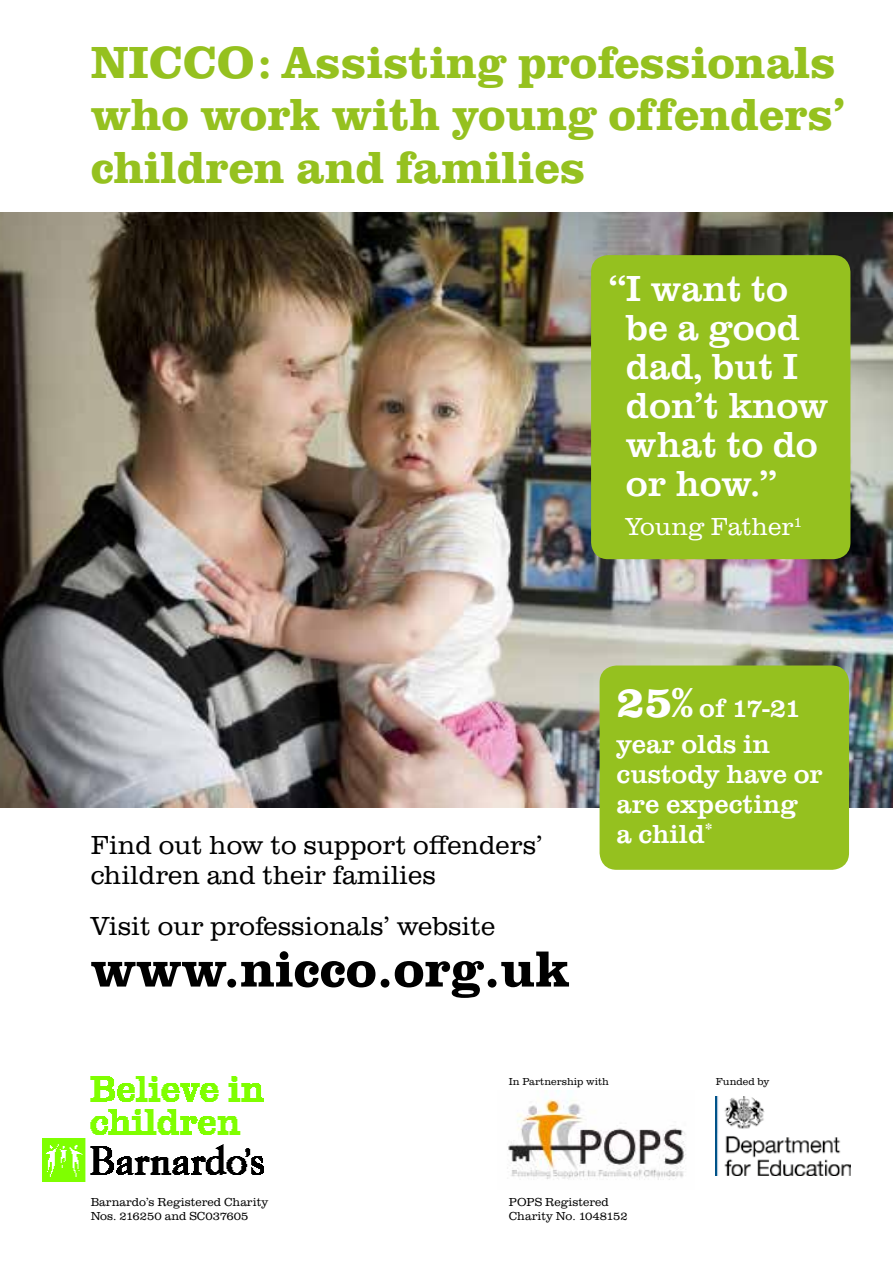
<style>
.page{position:relative;width:893px;height:1263px;background:#fff}
.page>*{position:absolute;margin:0;border:0;box-sizing:border-box;transform-origin:0 0}
.t1{font:700 52.5px "URW Clarendon TOT";color:#000}
.t2{font:700 46.5px/52.5px "URW Clarendon TOT";color:#95c11f}
.t3{font:37.5px/39px "URW Clarendon TOT";color:#fff}
.t4{font:300 27px/30px "URW Clarendon TOT";color:#000}
.t5{font:27px/30px "URW Clarendon TOT";color:#fff}
.t6{font:300 25.5px "URW Clarendon TOT";color:#fff}
.t7{font:300 12px/14.4px "URW Clarendon TOT";color:#000}
.t8{font:300 10.5px "URW Clarendon TOT";color:#000}
.s1{font-weight:700;font-size:45px}
</style>
<div class="page">
<img style="left:0;top:213px;width:893px;height:594px">
<div style="left:600px;top:665px;width:249px;height:205px;background:#95c11f;border-radius:17px"></div>
<div style="left:591px;top:255px;width:259px;height:304px;background:#95c11f;border-radius:17px"></div>
<img style="left:43px;top:1077px;width:220px;height:104px">
<img style="left:716px;top:1096px;width:135px;height:79px">
<img style="left:507px;top:1098px;width:179px;height:82px">
<h2 class="t2" style="left:91px;top:37px;width:756px">NICCO: Assisting professionals who work with young offenders’ children and families</h2>
<h3 class="t3" style="left:626px;top:269px;width:204px;text-indent:-18px">“I want to be a good dad, but I don’t know what to do or how.”</h3>
<p class="t6" style="left:626px;top:512px;width:178px">Young Father<sup>1</sup></p>
<p class="t4" style="left:91px;top:830px;width:453px">Find out how to support offenders’ children and their families</p>
<p class="t4" style="left:91px;top:912px;width:406px">Visit our professionals’ website</p>
<h1 class="t1" style="left:91px;top:938px;width:481px">www.nicco.org.uk</h1>
<p class="t5" style="left:617px;top:690px;width:186px;line-height:36px"><span class="s1">25%</span> of 17-21 year olds in</p>
<p class="t5" style="left:617px;top:759px;width:208px">custody have or are expecting<br>a child<sup>*</sup></p>
<p class="t7" style="left:91px;top:1194px;width:179px">Barnardo’s Registered Charity<br>Nos. 216250 and SC037605</p>
<p class="t8" style="left:509px;top:1075px;width:102px">In Partnership with</p>
<p class="t8" style="left:716px;top:1075px;width:55px">Funded by</p>
<p class="t7" style="left:509px;top:1194px;width:120px">POPS Registered<br>Charity No. 1048152</p>
</div>
